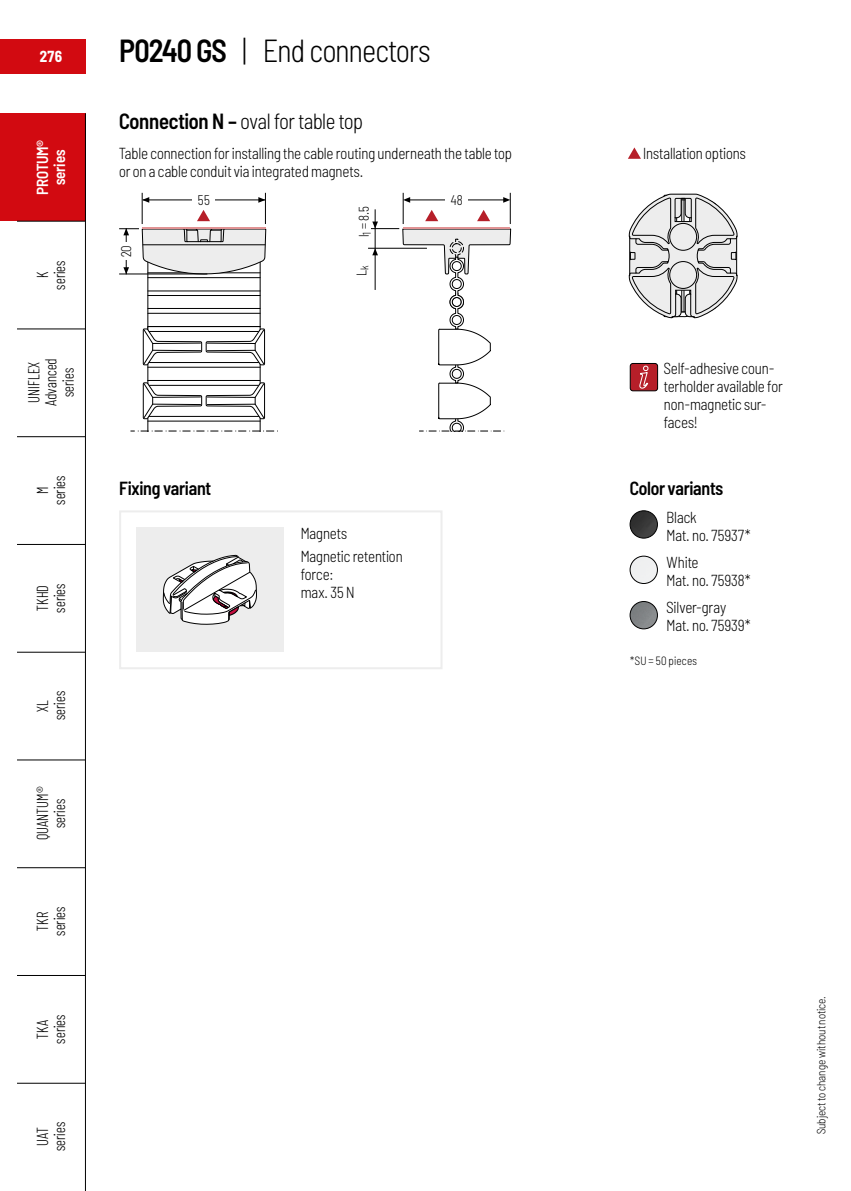
<style>
.page{position:relative;width:851px;height:1191px;background:#fff}
.page>*{position:absolute;margin:0;border:0;box-sizing:border-box;transform-origin:0 0}
.t1{font:300 semi-condensed 32px "Barlow";letter-spacing:-.02em;color:#000;scale:.95 1}
.t2{font:300 semi-condensed 22px "Barlow";letter-spacing:-.015em;color:#000;scale:.95 1}
.t3{font:600 semi-condensed 19px "Barlow";letter-spacing:-.015em;color:#000;scale:.95 1}
.t4{font:300 semi-condensed 16px/18px "Barlow";letter-spacing:-.005em;color:#000;scale:.95 1}
.t5{font:300 16px/17px "Barlow Condensed";letter-spacing:.01em;color:#000;text-align:center;scale:.95 1}
.t6{font:600 semi-condensed 16px/17px "Barlow";letter-spacing:-.01em;color:#fff;text-align:center;scale:.95 1}
.t7{font:700 semi-condensed 16px "Barlow";color:#fff;scale:.95 1}
.t8{font:300 semi-condensed 14px "Barlow";color:#000;scale:.95 1}
.t9{font:300 semi-condensed 12px "Barlow";letter-spacing:.005em;color:#000;scale:.95 1}
.s1{font-weight:600}
</style>
<div class="page">
<div style="left:0;top:113px;width:85px;height:108px;background:#d20a11"></div>
<div style="left:119px;top:510px;width:323px;height:159px;background:#fff;border:2px solid #ededed"></div>
<div style="left:136px;top:527px;width:147px;height:125px;background:#ededed"></div>
<svg style="left:162px;top:554px;width:95px;height:71px"></svg>
<hr style="left:148px;top:313px;width:112px;height:1px;background:#000">
<hr style="left:148px;top:308px;width:112px;height:1px;background:#000">
<hr style="left:148px;top:295px;width:112px;height:1px;background:#000">
<hr style="left:148px;top:290px;width:112px;height:1px;background:#000">
<div style="left:147px;top:326px;width:113px;height:55px;border:1px solid #000"></div>
<hr style="left:148px;top:367px;width:112px;height:1px;background:#000">
<svg style="left:142px;top:327px;width:123px;height:39px"></svg>
<hr style="left:142px;top:227px;width:124px;height:1px;background:#e19394">
<svg style="left:628px;top:193px;width:110px;height:125px"></svg>
<svg style="left:197px;top:210px;width:13px;height:11px"></svg>
<svg style="left:130px;top:380px;width:148px;height:52px"></svg>
<hr style="left:265px;top:193px;width:1px;height:31px;background:#000">
<hr style="left:142px;top:193px;width:1px;height:31px;background:#000">
<hr style="left:143px;top:199px;width:122px;height:1px;background:#000">
<svg style="left:142px;top:197px;width:7px;height:6px"></svg>
<svg style="left:258px;top:197px;width:7px;height:6px"></svg>
<svg style="left:119px;top:228px;width:148px;height:57px"></svg>
<svg style="left:401px;top:210px;width:110px;height:222px"></svg>
<hr style="left:403px;top:193px;width:1px;height:31px;background:#000">
<hr style="left:510px;top:193px;width:1px;height:31px;background:#000">
<hr style="left:405px;top:199px;width:103px;height:1px;background:#000">
<svg style="left:403px;top:197px;width:7px;height:6px"></svg>
<svg style="left:503px;top:197px;width:7px;height:6px"></svg>
<hr style="left:368px;top:228px;width:31px;height:1px;background:#000">
<hr style="left:368px;top:248px;width:59px;height:1px;background:#000">
<hr style="left:375px;top:248px;width:1px;height:42px;background:#000">
<svg style="left:372px;top:209px;width:6px;height:46px"></svg>
<img style="left:630px;top:601px;width:27px;height:28px;border-radius:14px">
<div style="left:629px;top:601px;width:28px;height:28px;border:1px solid #000;border-radius:50%"></div>
<img style="left:630px;top:511px;width:27px;height:27px;border-radius:14px">
<div style="left:629px;top:510px;width:28px;height:28px;border:1px solid #000;border-radius:50%"></div>
<img style="left:631px;top:556px;width:26px;height:27px">
<div style="left:629px;top:556px;width:28px;height:28px;border:1px solid #000;border-radius:50%"></div>
<div style="left:630px;top:363px;width:27px;height:28px;background:#b61f29;border-radius:3px"></div>
<svg style="left:639px;top:365px;width:9px;height:24px"></svg>
<div style="left:629px;top:363px;width:29px;height:28px;border:1px solid #000;border-radius:3px"></div>
<div style="left:0;top:40px;width:85px;height:34px;background:#d20a11"></div>
<hr style="left:17px;top:328px;width:68px;height:1px;background:#000">
<hr style="left:17px;top:436px;width:68px;height:1px;background:#000">
<hr style="left:17px;top:544px;width:68px;height:1px;background:#000">
<hr style="left:17px;top:652px;width:68px;height:1px;background:#000">
<hr style="left:17px;top:759px;width:68px;height:1px;background:#000">
<hr style="left:17px;top:867px;width:68px;height:1px;background:#000">
<hr style="left:17px;top:975px;width:68px;height:1px;background:#000">
<hr style="left:17px;top:1082px;width:68px;height:1px;background:#000">
<hr style="left:17px;top:221px;width:68px;height:1px;background:#000">
<hr style="left:85px;top:113px;width:1px;height:1078px;background:#000">
<svg style="left:628px;top:147px;width:13px;height:12px"></svg>
<div style="left:119px;top:243px;width:14px;height:17px;background:#fff"></div>
<div style="left:192px;top:193px;width:23px;height:14px;background:#fff"></div>
<div style="left:445px;top:193px;width:23px;height:14px;background:#fff"></div>
<div style="left:356px;top:199px;width:15px;height:45px;background:#fff"></div>
<p class="t7" style="left:40px;top:45px;width:25px">276</p>
<p class="t6" style="left:33px;top:195px;width:60px;rotate:-90deg">PROTUM® series</p>
<p class="t5" style="left:33px;top:290px;width:32px;rotate:-90deg">K series</p>
<p class="t5" style="left:24px;top:406px;width:52px;rotate:-90deg">UNIFLEX<br>Advanced series</p>
<p class="t5" style="left:33px;top:505px;width:32px;rotate:-90deg">M series</p>
<p class="t5" style="left:33px;top:612px;width:32px;text-align:left;rotate:-90deg">TKHD series</p>
<p class="t5" style="left:33px;top:720px;width:32px;rotate:-90deg">XL series</p>
<p class="t5" style="left:33px;top:840px;width:58px;rotate:-90deg">QUANTUM® series</p>
<p class="t5" style="left:33px;top:936px;width:32px;rotate:-90deg">TKR series</p>
<p class="t5" style="left:33px;top:1043px;width:32px;rotate:-90deg">TKA series</p>
<p class="t5" style="left:33px;top:1151px;width:32px;rotate:-90deg">UAT series</p>
<h1 class="t1" style="left:119px;top:28px;width:329px"><span class="s1">P0240 GS</span> | End connectors</h1>
<h2 class="t2" style="left:119px;top:105px;width:258px"><span class="s1">Connection N –</span> oval for table top</h2>
<p class="t4" style="left:119px;top:143px;width:415px">Table connection for installing the cable routing underneath the table top or on a cable conduit via integrated magnets.</p>
<p class="t8" style="left:116px;top:257px;width:15px;rotate:-90deg">20</p>
<p class="t8" style="left:198px;top:190px;width:14px">55</p>
<p class="t8" style="left:450px;top:190px;width:14px">48</p>
<p class="t8" style="left:353px;top:237px;width:35px;rotate:-90deg">l<sub>1</sub> = 8.5</p>
<p class="t8" style="left:351px;top:276px;width:13px;rotate:-90deg">L<sub>k</sub></p>
<p class="t3" style="left:119px;top:475px;width:98px">Fixing variant</p>
<p class="t4" style="left:300px;top:520px;width:109px;line-height:23.6px">Magnets<br>Magnetic retention</p>
<p class="t4" style="left:300px;top:564px;width:58px">force: max. 35 N</p>
<p class="t4" style="left:643px;top:143px;width:109px">Installation options</p>
<p class="t4" style="left:663px;top:358px;width:127px">Self-adhesive coun&shy;terholder available for non-magnetic sur&shy;faces!</p>
<p class="t3" style="left:629px;top:475px;width:100px">Color variants</p>
<p class="t4" style="left:666px;top:506px;width:90px">Black<br>Mat. no. 75937*</p>
<p class="t4" style="left:666px;top:552px;width:90px">White<br>Mat. no. 75938*</p>
<p class="t4" style="left:666px;top:597px;width:90px">Silver-gray<br>Mat. no. 75939*</p>
<p class="t9" style="left:629px;top:652px;width:72px">*SU = 50 pieces</p>
<p class="t9" style="left:812px;top:1134px;width:147px;rotate:-90deg">Subject to change without notice.</p>
</div>
